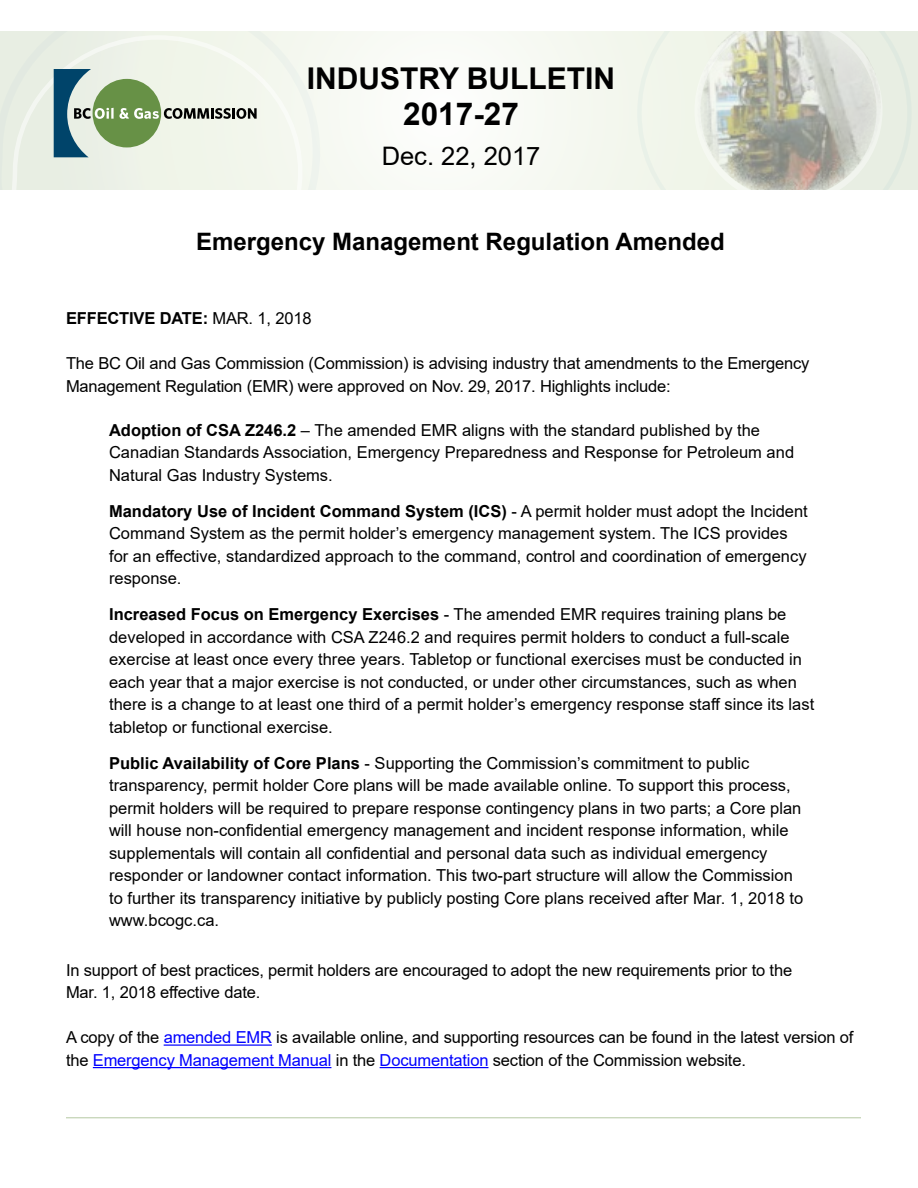
<style>
.page{position:relative;width:918px;height:1188px;background:#fff}
.page>*{position:absolute;margin:0;border:0;box-sizing:border-box;transform-origin:0 0}
.t1{font:700 31.5px "Arial";color:#000}
.t2{font:700 30px "Arial";color:#000}
.t3{font:25.5px "Arial";color:#000}
.t4{font:700 24px "Arial";color:#000}
.t5{font:16.5px/22.5px "Arial";color:#000}
.t6{font:700 16.5px "Arial";letter-spacing:-.01em;color:#000}
.s1{font-weight:400}
.s2{font-weight:700}
.s3{color:#00f}
</style>
<div class="page">
<hr style="left:66px;top:1117px;width:795px;height:1px;background:#b1c69e">
<div style="left:0;top:31px;width:918px;height:159px;background:linear-gradient(to bottom,#f5f8f1,#f5f8f1)"></div>
<img style="left:697px;top:13px;width:184px;height:185px;border-radius:92px">
<svg style="left:0;top:31px;width:324px;height:159px"></svg>
<div style="left:0;top:0;width:918px;height:31px;background:#fff"></div>
<div style="left:0;top:190px;width:918px;height:121px;background:#fff"></div>
<svg style="left:54px;top:69px;width:203px;height:88px;background:#b5c6b5"></svg>
<hr style="left:164px;top:1044px;width:108px;height:2px;background:#00f">
<hr style="left:93px;top:1067px;width:238px;height:1px;background:#00f">
<hr style="left:380px;top:1067px;width:108px;height:1px;background:#00f">
<h2 class="t2" style="left:307px;top:57px;width:310px">INDUSTRY BULLETIN</h2>
<h1 class="t1" style="left:403px;top:92px;width:117px">2017-27</h1>
<h3 class="t3" style="left:382px;top:138px;width:160px">Dec. 22, 2017</h3>
<h3 class="t4" style="left:196px;top:224px;width:530px">Emergency Management Regulation Amended</h3>
<p class="t6" style="left:66px;top:307px;width:247px">EFFECTIVE DATE: <span class="s1">MAR. 1, 2018</span></p>
<p class="t5" style="left:66px;top:352px;width:745px">The BC Oil and Gas Commission (Commission) is advising industry that amendments to the Emergency<br>Management Regulation (EMR) were approved on Nov. 29, 2017. Highlights include:</p>
<p class="t5" style="left:109px;top:418px;width:687px"><span class="s2">Adoption of CSA Z246.2</span> – The amended EMR aligns with the standard published by the<br>Canadian Standards Association, Emergency Preparedness and Response for Petroleum and<br>Natural Gas Industry Systems.</p>
<p class="t5" style="left:109px;top:499px;width:700px"><span class="s2">Mandatory Use of Incident Command System (ICS)</span> - A permit holder must adopt the Incident Command System as the permit holder’s emergency management system. The ICS provides for an effective, standardized approach to the command, control and coordination of emergency response.</p>
<p class="t5" style="left:109px;top:603px;width:707px"><span class="s2">Increased Focus on Emergency Exercises</span> - The amended EMR requires training plans be developed in accordance with CSA Z246.2 and requires permit holders to conduct a full-scale exercise at least once every three years. Tabletop or functional exercises must be conducted in each year that a major exercise is not conducted, or under other circumstances, such as when there is a change to at least one third of a permit holder’s emergency response staff since its last tabletop or functional exercise.</p>
<p class="t5" style="left:109px;top:751px;width:696px"><span class="s2">Public Availability of Core Plans</span> - Supporting the Commission’s commitment to public transparency, permit holder Core plans will be made available online. To support this process, permit holders will be required to prepare response contingency plans in two parts; a Core plan will house non-confidential emergency management and incident response information, while supplementals will contain all confidential and personal data such as individual emergency responder or landowner contact information. This two-part structure will allow the Commission to further its transparency initiative by publicly posting Core plans received after Mar. 1, 2018 to www.bcogc.ca.</p>
<p class="t5" style="left:66px;top:959px;width:728px">In support of best practices, permit holders are encouraged to adopt the new requirements prior to the<br>Mar. 1, 2018 effective date.</p>
<p class="t5" style="left:66px;top:1026px;width:789px">A copy of the <span class="s3">amended EMR</span> is available online, and supporting resources can be found in the latest version of the <span class="s3">Emergency Management Manual</span> in the <span class="s3">Documentation</span> section of the Commission website.</p>
</div>
